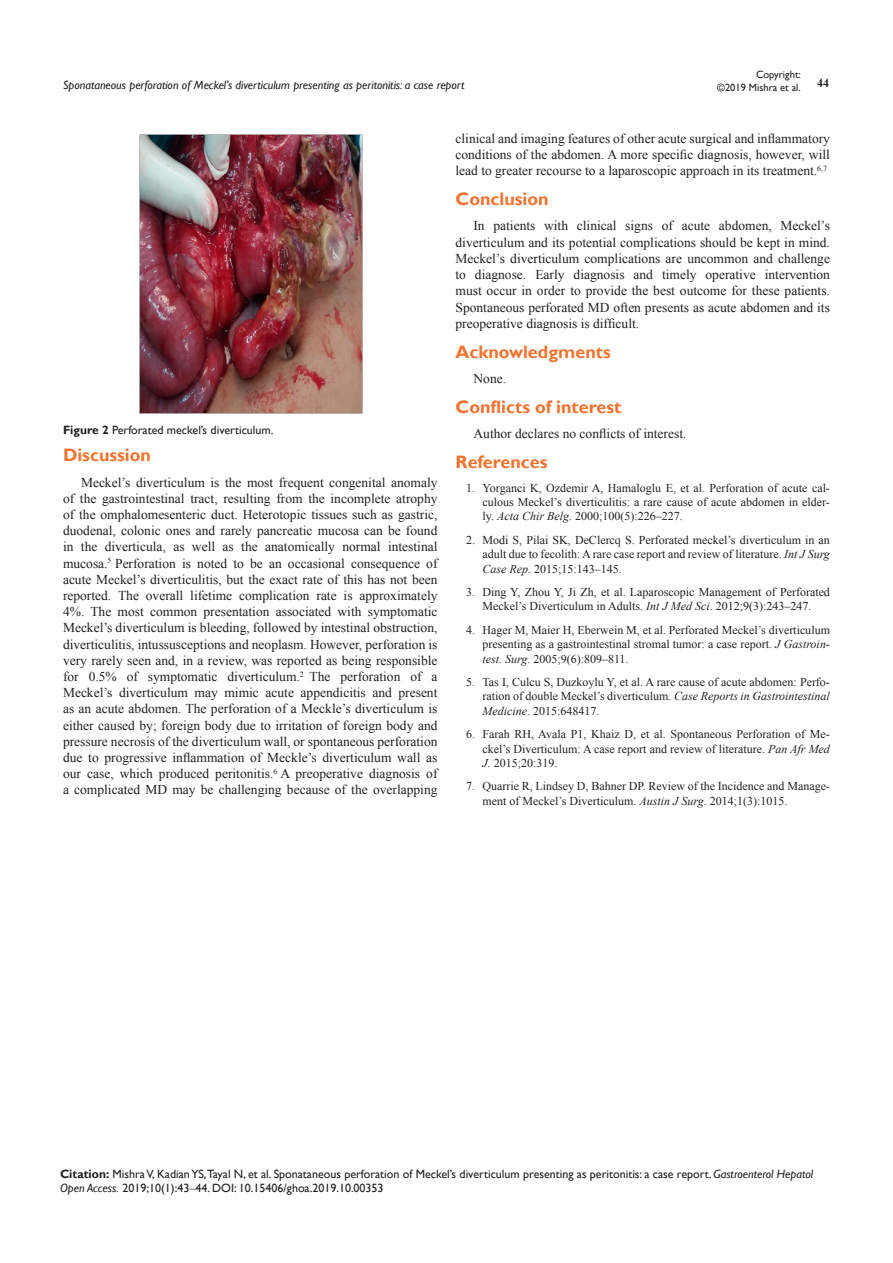
<style>
.page{position:relative;width:893px;height:1263px;background:#fff}
.page>*{position:absolute;margin:0;border:0;box-sizing:border-box;transform-origin:0 0}
.t1{font:700 18px "Gill Sans";color:#f37331}
.t2{font:13.5px/16.2px "Times New Roman";color:#231f20;text-align:justify}
.t3{font:12px/14.4px "Times New Roman";color:#231f20;text-align:justify}
.Citation{font:12px/14.4px "Gill Sans";color:#231f20}
.t4{font:italic 12px "Gill Sans";color:#231f20}
.t5{font:700 12px "Times New Roman";color:#231f20}
.t6{font:10.5px/12.6px "Gill Sans";color:#231f20;text-align:right}
.s1{font-weight:700}
.s2{font-style:italic}
.s3{font-family:"Times New Roman"}
</style>
<div class="page">
<img style="left:139px;top:134px;width:223px;height:279px">
<p class="t6" style="left:717px;top:69px;width:85px">Copyright:<br>©2019 Mishra et al.</p>
<p class="t4" style="left:63px;top:78px;width:403px">Sponataneous perforation of Meckel’s diverticulum presenting as peritonitis: a case report</p>
<p class="t5" style="left:817px;top:75px;width:13px">44</p>
<p class="Citation" style="left:63px;top:423px;width:212px"><span class="s1">Figure 2</span> Perforated meckel’s diverticulum.</p>
<p class="t1" style="left:63px;top:444px;width:89px">Discussion</p>
<p class="t2" style="left:63px;top:474px;width:376px;text-indent:18px">Meckel’s diverticulum is the most frequent congenital anomaly of the gastrointestinal tract, resulting from the incomplete atrophy of the omphalomesenteric duct. Heterotopic tissues such as gastric, duodenal, colonic ones and rarely pancreatic mucosa can be found in the diverticula, as well as the anatomically normal intestinal mucosa.<sup>5</sup> Perforation is noted to be an occasional consequence of acute Meckel’s diverticulitis, but the exact rate of this has not been reported. The overall lifetime complication rate is approximately 4%. The most common presentation associated with symptomatic Meckel’s diverticulum is bleeding, followed by intestinal obstruction, diverticulitis, intussusceptions and neoplasm. However, perforation is very rarely seen and, in a review, was reported as being responsible for 0.5% of symptomatic diverticulum.<sup>2</sup> The perforation of a Meckel’s diverticulum may mimic acute appendicitis and present as an acute abdomen. The perforation of a Meckle’s diverticulum is either caused by; foreign body due to irritation of foreign body and pressure necrosis of the diverticulum wall, or spontaneous perforation due to progressive inflammation of Meckle’s diverticulum wall as our case, which produced peritonitis.<sup>6</sup> A preoperative diagnosis of a complicated MD may be challenging because of the overlapping</p>
<p class="t2" style="left:455px;top:130px;width:376px">clinical and imaging features of other acute surgical and inflammatory conditions of the abdomen. A more specific diagnosis, however, will lead to greater recourse to a laparoscopic approach in its treatment.<sup>6,7</sup></p>
<p class="t1" style="left:455px;top:188px;width:95px">Conclusion</p>
<p class="t2" style="left:455px;top:218px;width:376px;text-indent:18px">In patients with clinical signs of acute abdomen, Meckel’s diverticulum and its potential complications should be kept in mind.<br>Meckel’s diverticulum complications are uncommon and challenge to diagnose. Early diagnosis and timely operative intervention must occur in order to provide the best outcome for these patients.<br>Spontaneous perforated MD often presents as acute abdomen and its preoperative diagnosis is difficult.</p>
<p class="t1" style="left:455px;top:341px;width:157px">Acknowledgments</p>
<p class="t2" style="left:473px;top:370px;width:34px">None.</p>
<p class="t1" style="left:455px;top:396px;width:168px">Conflicts of interest</p>
<p class="t2" style="left:473px;top:425px;width:214px">Author declares no conflicts of interest.</p>
<p class="t1" style="left:455px;top:451px;width:94px">References</p>
<p class="t3" style="left:482px;top:480px;width:349px;text-indent:-16px">1. Yorganci K, Ozdemir A, Hamaloglu E, et al. Perforation of acute cal&shy;culous Meckel’s diverticulitis: a rare cause of acute abdomen in elder&shy;ly. <span class="s2">Acta Chir Belg</span>. 2000;100(5):226–227.</p>
<p class="t3" style="left:482px;top:532px;width:349px;text-indent:-16px">2. Modi S, Pilai SK, DeClercq S. Perforated meckel’s diverticulum in an adult due to fecolith: A rare case report and review of literature. <span class="s2">Int J Surg Case Rep</span>. 2015;15:143–145.</p>
<p class="t3" style="left:466px;top:584px;width:365px;text-align:center">3. Ding Y, Zhou Y, Ji Zh, et al. Laparoscopic Management of Perforated<br>Meckel’s Diverticulum in Adults. <span class="s2">Int J Med Sci</span>. 2012;9(3):243–247.</p>
<p class="t3" style="left:482px;top:622px;width:349px;text-indent:-16px">4. Hager M, Maier H, Eberwein M, et al. Perforated Meckel’s diverticulum presenting as a gastrointestinal stromal tumor: a case report. <span class="s2">J Gastroin&shy;test. Surg</span>. 2005;9(6):809–811.</p>
<p class="t3" style="left:482px;top:674px;width:349px;text-indent:-16px">5. Tas I, Culcu S, Duzkoylu Y, et al. A rare cause of acute abdomen: Perfo&shy;ration of double Meckel’s diverticulum. <span class="s2">Case Reports in Gastrointestinal Medicine</span>. 2015:648417.</p>
<p class="t3" style="left:482px;top:727px;width:349px;text-indent:-16px">6. Farah RH, Avala P1, Khaiz D, et al. Spontaneous Perforation of Me&shy;ckel’s Diverticulum: A case report and review of literature. <span class="s2">Pan Afr Med J.</span> 2015;20:319.</p>
<p class="t3" style="left:482px;top:779px;width:349px;text-indent:-16px">7. Quarrie R, Lindsey D, Bahner DP. Review of the Incidence and Manage&shy;ment of Meckel’s Diverticulum. <span class="s2">Austin J Surg</span>. 2014;1(3):1015.</p>
<p class="Citation" style="left:60px;top:1167px;width:754px"><span class="s1">Citation:</span> Mishra V, Kadian YS,Tayal N, et al. Sponataneous perforation of Meckel’s diverticulum presenting as peritonitis: a case report. <span class="s2">Gastroenterol Hepatol<br>Open Access.</span> 2019;10(1):43<span class="s3">‒</span>44. DOI: 10.15406/ghoa.2019.10.00353</p>
</div>
